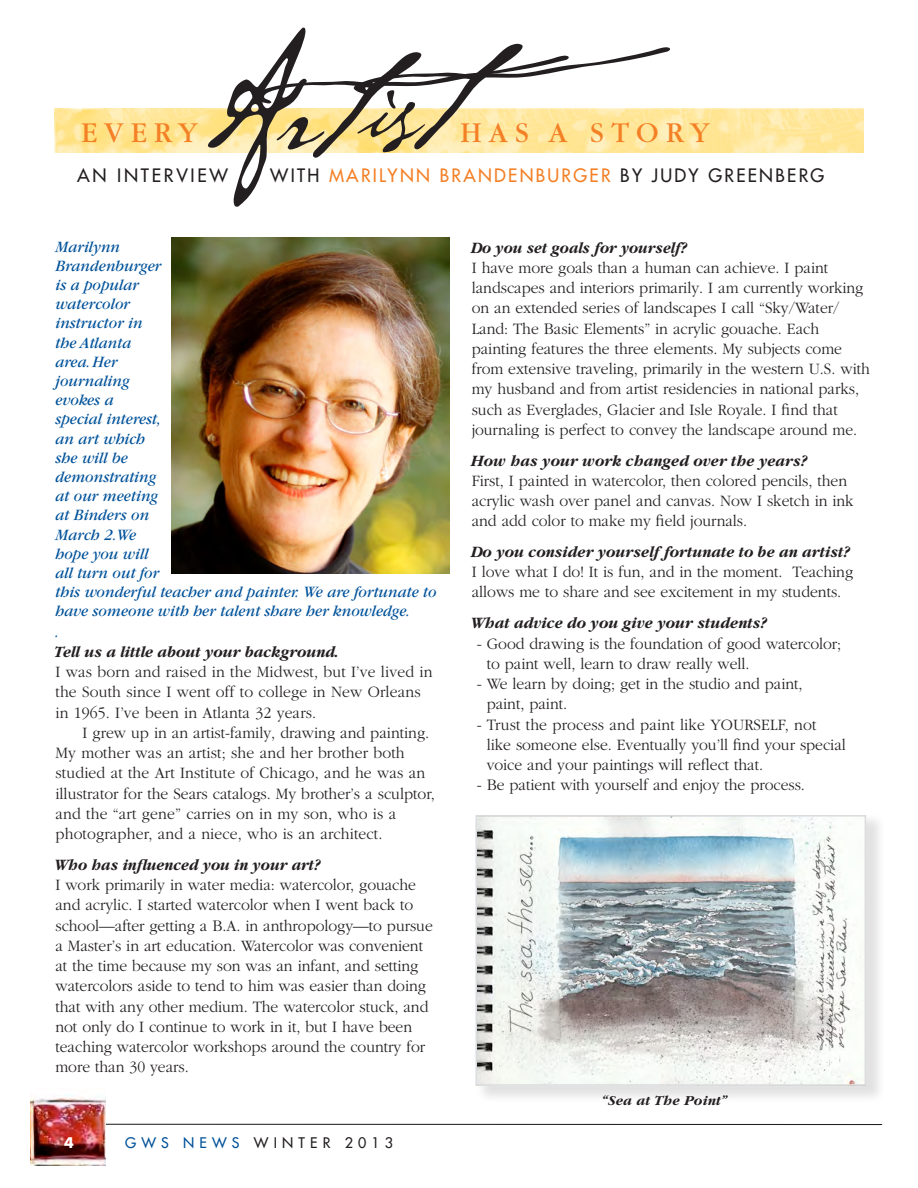
<style>
.page{position:relative;width:918px;height:1188px;background:#fff}
.page>*{position:absolute;margin:0;border:0;box-sizing:border-box;transform-origin:0 0}
.t1{font:144px "Cezanne";color:#231f20;scale:1.05 1}
.t2{font:30px "Garamond";letter-spacing:.25em;color:#f48026}
.t3{font:18px "Futura";letter-spacing:.13em;color:#f48026}
.t4{font:18px "Futura";letter-spacing:.15em;color:#231f20}
.t5{font:300 16.5px/20.2px "Garamond";color:#231f20;scale:.95 1}
.t6{font:italic 16.5px/19.2px "Garamond";color:#01529a;scale:.95 1}
.t7{font:italic 700 16.5px "Garamond";color:#231f20;scale:.95 1}
.t8{font:italic 700 16.5px "Garamond";color:#231f20;scale:.93 1}
.t9{font:italic 700 16.5px "Garamond";color:#231f20;scale:.92 1}
.t10{font:14.25px "Futura";letter-spacing:.36em;color:#231f20}
.t11{font:italic 700 14.25px "Garamond";letter-spacing:.01em;color:#231f20}
.t12{font:700 14.25px "Futura";color:#fff}
.s1{color:#231f20}
.s2{font-weight:700;font-style:italic}
.s3{color:#01529a}
</style>
<div class="page">
<hr style="left:104px;top:1124px;width:778px;height:1px;background:#231f20">
<img style="left:31px;top:1095px;width:75px;height:71px">
<img style="left:54px;top:109px;width:810px;height:43px">
<img style="left:171px;top:238px;width:279px;height:335px">
<div style="left:475px;top:812px;width:411px;height:292px;background:#231f20;opacity:.13"></div>
<img style="left:478px;top:818px;width:385px;height:265px">
<div style="left:475px;top:815px;width:391px;height:271px;border:2px solid #dcdddf"></div>
<p class="t1" style="left:190px;top:20px;width:250px;rotate:-5deg">Artist</p>
<p class="t2" style="left:81px;top:117px;width:118px">EVERY</p>
<p class="t2" style="left:460px;top:117px;width:251px">HAS A STORY</p>
<p class="t4" style="left:77px;top:163px;width:152px">AN INTERVIEW</p>
<p class="t3" style="left:270px;top:163px;width:556px"><span class="s1">WITH</span> MARILYNN BRANDENBURGER <span class="s1">BY JUDY GREENBERG</span></p>
<p class="t6" style="left:56px;top:237px;width:113px">Marilynn<br>Brandenburger is a popular watercolor instructor in the Atlanta area. Her journaling evokes a special interest, an art which she will be demonstrating at our meeting at Binders on<br>March 2.We</p>
<p class="t6" style="left:56px;top:544px;width:100px">hope you will</p>
<p class="t6" style="left:56px;top:564px;width:403px">all turn out for<br>this wonderful teacher and painter. We are fortunate to have someone with her talent share her knowledge.</p>
<p class="t6" style="left:56px;top:622px;width:5px">.</p>
<p class="t5" style="left:56px;top:642px;width:398px"><span class="s2">Tell us a little about your background.<br></span>I was born and raised in the Midwest, but I’ve lived in the South since I went off to college in New Orleans in 1965. I’ve been in Atlanta 32 years.</p>
<p class="t5" style="left:56px;top:723px;width:401px;text-indent:27px">I grew up in an artist-family, drawing and painting.<br>My mother was an artist; she and her brother both studied at the Art Institute of Chicago, and he was an illustrator for the Sears catalogs. My brother’s a sculptor, and the “art gene” carries on in my son, who is a photographer, and a niece, who is an architect.</p>
<p class="t8" style="left:56px;top:856px;width:287px">Who has influenced you in your art?</p>
<p class="t5" style="left:56px;top:875px;width:399px">I work primarily in water media: watercolor, gouache and acrylic. I started watercolor when I went back to school—after getting a B.A. in anthropology—to pursue a Master’s in art education. Watercolor was convenient at the time because my son was an infant, and setting watercolors aside to tend to him was easier than doing that with any other medium. The watercolor stuck, and not only do I continue to work in it, but I have been teaching watercolor workshops around the country for more than 30 years.</p>
<p class="t12" style="left:64px;top:1133px;width:11px">4</p>
<p class="t10" style="left:125px;top:1134px;width:269px"><span class="s3">GWS NEWS</span> WINTER 2013</p>
<p class="t9" style="left:472px;top:238px;width:236px">Do you set goals for yourself?</p>
<p class="t5" style="left:472px;top:258px;width:421px">I have more goals than a human can achieve. I paint landscapes and interiors primarily. I am currently working on an extended series of landscapes I call “Sky/Water/ Land: The Basic Elements” in acrylic gouache. Each painting features the three elements. My subjects come from extensive traveling, primarily in the western U.S. with my husband and from artist residencies in national parks, such as Everglades, Glacier and Isle Royale. I find that journaling is perfect to convey the landscape around me.</p>
<p class="t7" style="left:472px;top:451px;width:356px">How has your work changed over the years?</p>
<p class="t5" style="left:472px;top:471px;width:404px">First, I painted in watercolor, then colored pencils, then acrylic wash over panel and canvas. Now I sketch in ink and add color to make my field journals.</p>
<p class="t7" style="left:472px;top:543px;width:400px">Do you consider yourself fortunate to be an artist?</p>
<p class="t5" style="left:472px;top:562px;width:403px">I love what I do! It is fun, and in the moment. Teaching allows me to share and see excitement in my students.</p>
<p class="t7" style="left:472px;top:614px;width:313px">What advice do you give your students?</p>
<p class="t5" style="left:487px;top:633px;width:375px;text-indent:-10px">- Good drawing is the foundation of good watercolor; to paint well, learn to draw really well.</p>
<p class="t5" style="left:487px;top:674px;width:334px;text-indent:-10px">- We learn by doing; get in the studio and paint, paint, paint.</p>
<p class="t5" style="left:487px;top:714px;width:380px;text-indent:-10px">- Trust the process and paint like YOURSELF, not<br>like someone else. Eventually you’ll find your special voice and your paintings will reflect that.</p>
<p class="t5" style="left:477px;top:775px;width:347px">- Be patient with yourself and enjoy the process.</p>
<p class="t11" style="left:603px;top:1093px;width:127px">“Sea at The Point”</p>
</div>
